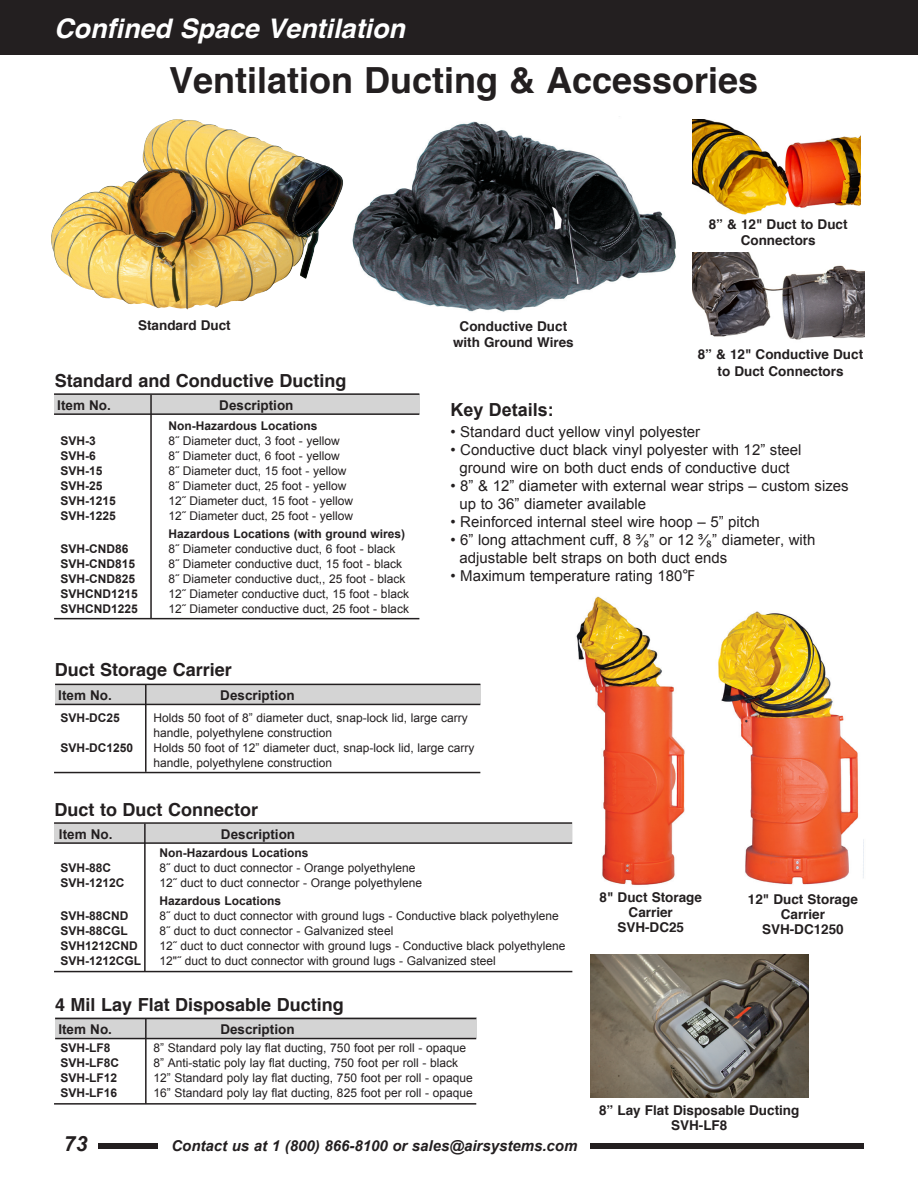
<style>
.page{position:relative;width:918px;height:1188px;background:#fff}
.page>*{position:absolute;margin:0;border:0;box-sizing:border-box;transform-origin:0 0}
.t1{font:700 36px "Helvetica";color:#231f20}
.t2{font:italic 700 27px "Helvetica";color:#fff}
.t3{font:italic 700 21px "Arial";color:#231f20}
.t4{font:700 18px "Helvetica";color:#231f20}
.t5{font:700 18px "Arial";color:#231f20}
.t6{font:15px "Arial";color:#231f20}
.t7{font:italic 700 15px "Arial";color:#231f20}
.t8{font:700 13.5px/16.5px "Helvetica";color:#231f20;text-align:center}
.t9{font:700 13.5px "Arial";color:#231f20}
.t10{font:12px "Arial";color:#231f20}
.t11{font:700 12px "Arial";color:#231f20}
.s1{font-family:"Lucida Grande"}
</style>
<div class="page">
<div style="left:58px;top:1143px;width:806px;height:6px;background:#231f20"></div>
<div style="left:159px;top:1134px;width:431px;height:24px;background:#fff"></div>
<div style="left:0;top:0;width:914px;height:54px;background:#231f20"></div>
<hr style="left:914px;top:0;width:4px;height:54px;background:#231f20">
<div style="left:54px;top:1134px;width:43px;height:23px;background:#fff"></div>
<img style="left:51px;top:119px;width:292px;height:191px">
<img style="left:352px;top:121px;width:324px;height:191px">
<div style="left:54px;top:394px;width:365px;height:19px;background:#d4d4d4"></div>
<hr style="left:54px;top:393px;width:365px;height:2px;background:#231f20">
<hr style="left:54px;top:413px;width:365px;height:2px;background:#231f20">
<hr style="left:150px;top:395px;width:2px;height:224px;background:#231f20">
<hr style="left:54px;top:618px;width:365px;height:1px;background:#231f20">
<div style="left:55px;top:685px;width:425px;height:19px;background:#d4d4d4"></div>
<hr style="left:55px;top:684px;width:425px;height:1px;background:#231f20">
<hr style="left:55px;top:704px;width:425px;height:1px;background:#231f20">
<hr style="left:145px;top:685px;width:2px;height:87px;background:#231f20">
<hr style="left:54px;top:772px;width:426px;height:1px;background:#231f20">
<div style="left:54px;top:824px;width:518px;height:18px;background:#d4d4d4"></div>
<hr style="left:54px;top:822px;width:518px;height:2px;background:#231f20">
<hr style="left:54px;top:842px;width:518px;height:2px;background:#231f20">
<hr style="left:144px;top:824px;width:2px;height:148px;background:#231f20">
<hr style="left:54px;top:971px;width:518px;height:1px;background:#231f20">
<div style="left:55px;top:1017px;width:421px;height:21px;background:#d4d4d4"></div>
<hr style="left:55px;top:1018px;width:421px;height:1px;background:#231f20">
<hr style="left:55px;top:1038px;width:421px;height:1px;background:#231f20">
<hr style="left:54px;top:1103px;width:422px;height:2px;background:#231f20">
<img style="left:590px;top:954px;width:218px;height:143px">
<img style="left:572px;top:596px;width:113px;height:290px">
<img style="left:718px;top:611px;width:146px;height:274px">
<hr style="left:145px;top:1019px;width:2px;height:85px;background:#231f20">
<img style="left:692px;top:253px;width:172px;height:87px">
<img style="left:692px;top:119px;width:169px;height:96px">
<p class="t2" style="left:54px;top:6px;width:353px">Confined Space Ventilation</p>
<p class="t1" style="left:169px;top:52px;width:591px">Ventilation Ducting &amp; Accessories</p>
<p class="t8" style="left:138px;top:318px;width:94px">Standard Duct</p>
<p class="t4" style="left:55px;top:366px;width:293px">Standard and Conductive Ducting</p>
<p class="t9" style="left:57px;top:396px;width:55px">Item No.</p>
<p class="t9" style="left:219px;top:396px;width:76px">Description</p>
<p class="t11" style="left:169px;top:418px;width:151px">Non-Hazardous Locations</p>
<p class="t11" style="left:61px;top:433px;width:37px">SVH-3</p>
<p class="t10" style="left:169px;top:433px;width:173px">8˝ Diameter duct, 3 foot - yellow</p>
<p class="t11" style="left:61px;top:448px;width:37px">SVH-6</p>
<p class="t10" style="left:169px;top:448px;width:173px">8˝ Diameter duct, 6 foot - yellow</p>
<p class="t11" style="left:61px;top:463px;width:44px">SVH-15</p>
<p class="t10" style="left:169px;top:463px;width:180px">8˝ Diameter duct, 15 foot - yellow</p>
<p class="t11" style="left:61px;top:478px;width:44px">SVH-25</p>
<p class="t10" style="left:169px;top:478px;width:180px">8˝ Diameter duct, 25 foot - yellow</p>
<p class="t11" style="left:61px;top:493px;width:57px">SVH-1215</p>
<p class="t10" style="left:169px;top:493px;width:186px">12˝ Diameter duct, 15 foot - yellow</p>
<p class="t11" style="left:61px;top:508px;width:57px">SVH-1225</p>
<p class="t10" style="left:169px;top:508px;width:186px">12˝ Diameter duct, 25 foot - yellow</p>
<p class="t11" style="left:169px;top:526px;width:238px">Hazardous Locations (with ground wires)</p>
<p class="t11" style="left:61px;top:541px;width:70px">SVH-CND86</p>
<p class="t10" style="left:169px;top:541px;width:229px">8˝ Diameter conductive duct, 6 foot - black</p>
<p class="t11" style="left:61px;top:556px;width:76px">SVH-CND815</p>
<p class="t10" style="left:169px;top:556px;width:235px">8˝ Diameter conductive duct, 15 foot - black</p>
<p class="t11" style="left:61px;top:571px;width:76px">SVH-CND825</p>
<p class="t10" style="left:169px;top:571px;width:239px">8˝ Diameter conductive duct,, 25 foot - black</p>
<p class="t11" style="left:61px;top:586px;width:79px">SVHCND1215</p>
<p class="t10" style="left:169px;top:586px;width:242px">12˝ Diameter conductive duct, 15 foot - black</p>
<p class="t11" style="left:61px;top:601px;width:79px">SVHCND1225</p>
<p class="t10" style="left:169px;top:601px;width:242px">12˝ Diameter conductive duct, 25 foot - black</p>
<p class="t8" style="left:460px;top:318px;width:109px">Conductive Duct</p>
<p class="t8" style="left:453px;top:335px;width:122px">with Ground Wires</p>
<p class="t8" style="left:709px;top:216px;width:140px">8” &amp; 12" Duct to Duct<br>Connectors</p>
<p class="t8" style="left:698px;top:346px;width:167px">8” &amp; 12" Conductive Duct to Duct Connectors</p>
<p class="t5" style="left:450px;top:398px;width:105px">Key Details:</p>
<p class="t6" style="left:450px;top:422px;width:251px">• Standard duct yellow vinyl polyester</p>
<p class="t6" style="left:450px;top:440px;width:353px">• Conductive duct black vinyl polyester with 12” steel</p>
<p class="t6" style="left:460px;top:458px;width:332px">ground wire on both duct ends of conductive duct</p>
<p class="t6" style="left:450px;top:476px;width:400px">• 8” &amp; 12” diameter with external wear strips – custom sizes</p>
<p class="t6" style="left:460px;top:494px;width:188px">up to 36” diameter available</p>
<p class="t6" style="left:450px;top:512px;width:311px">• Reinforced internal steel wire hoop – 5” pitch</p>
<p class="t6" style="left:450px;top:530px;width:367px">• 6” long attachment cuff, 8 ³⁄<span class="s1">₈</span>” or 12 ³⁄<span class="s1">₈</span>” diameter, with</p>
<p class="t6" style="left:460px;top:548px;width:269px">adjustable belt straps on both duct ends</p>
<p class="t6" style="left:450px;top:566px;width:246px">• Maximum temperature rating 180<span class="s1">℉</span></p>
<p class="t4" style="left:55px;top:655px;width:179px">Duct Storage Carrier</p>
<p class="t11" style="left:61px;top:710px;width:61px">SVH-DC25</p>
<p class="t10" style="left:154px;top:710px;width:316px">Holds 50 foot of 8” diameter duct, snap-lock lid, large carry</p>
<p class="t10" style="left:154px;top:725px;width:180px">handle, polyethylene construction</p>
<p class="t11" style="left:61px;top:740px;width:74px">SVH-DC1250</p>
<p class="t10" style="left:154px;top:740px;width:322px">Holds 50 foot of 12” diameter duct, snap-lock lid, large carry</p>
<p class="t10" style="left:154px;top:755px;width:180px">handle, polyethylene construction</p>
<p class="t9" style="left:58px;top:686px;width:55px">Item No.</p>
<p class="t9" style="left:220px;top:686px;width:76px">Description</p>
<p class="t4" style="left:55px;top:795px;width:205px">Duct to Duct Connector</p>
<p class="t9" style="left:59px;top:825px;width:55px">Item No.</p>
<p class="t9" style="left:221px;top:825px;width:76px">Description</p>
<p class="t11" style="left:160px;top:845px;width:151px">Non-Hazardous Locations</p>
<p class="t11" style="left:61px;top:860px;width:52px">SVH-88C</p>
<p class="t10" style="left:160px;top:860px;width:257px">8˝ duct to duct connector - Orange polyethylene</p>
<p class="t11" style="left:61px;top:875px;width:66px">SVH-1212C</p>
<p class="t10" style="left:160px;top:875px;width:264px">12˝ duct to duct connector - Orange polyethylene</p>
<p class="t11" style="left:160px;top:893px;width:123px">Hazardous Locations</p>
<p class="t11" style="left:61px;top:908px;width:70px">SVH-88CND</p>
<p class="t10" style="left:160px;top:908px;width:401px">8˝ duct to duct connector with ground lugs - Conductive black polyethylene</p>
<p class="t11" style="left:61px;top:923px;width:69px">SVH-88CGL</p>
<p class="t10" style="left:160px;top:923px;width:235px">8˝ duct to duct connector - Galvanized steel</p>
<p class="t11" style="left:61px;top:938px;width:79px">SVH1212CND</p>
<p class="t10" style="left:160px;top:938px;width:407px">12˝ duct to duct connector with ground lugs - Conductive black polyethylene</p>
<p class="t11" style="left:61px;top:953px;width:82px">SVH-1212CGL</p>
<p class="t10" style="left:160px;top:953px;width:338px">12"˝ duct to duct connector with ground lugs - Galvanized steel</p>
<p class="t4" style="left:55px;top:990px;width:290px">4 Mil Lay Flat Disposable Ducting</p>
<p class="t9" style="left:58px;top:1021px;width:55px">Item No.</p>
<p class="t9" style="left:220px;top:1021px;width:76px">Description</p>
<p class="t11" style="left:61px;top:1040px;width:52px">SVH-LF8</p>
<p class="t10" style="left:154px;top:1040px;width:314px">8” Standard poly lay flat ducting, 750 foot per roll - opaque</p>
<p class="t11" style="left:61px;top:1055px;width:60px">SVH-LF8C</p>
<p class="t10" style="left:154px;top:1055px;width:306px">8” Anti-static poly lay flat ducting, 750 foot per roll - black</p>
<p class="t11" style="left:61px;top:1070px;width:58px">SVH-LF12</p>
<p class="t10" style="left:154px;top:1070px;width:321px">12” Standard poly lay flat ducting, 750 foot per roll - opaque</p>
<p class="t11" style="left:61px;top:1085px;width:58px">SVH-LF16</p>
<p class="t10" style="left:154px;top:1085px;width:321px">16” Standard poly lay flat ducting, 825 foot per roll - opaque</p>
<p class="t3" style="left:64px;top:1130px;width:25px">73</p>
<p class="t7" style="left:171px;top:1136px;width:408px">Contact us at 1 (800) 866-8100 or sales@airsystems.com</p>
<p class="t8" style="left:600px;top:890px;width:104px;line-height:15px">8" Duct Storage<br>Carrier</p>
<p class="t8" style="left:617px;top:920px;width:68px">SVH-DC25</p>
<p class="t8" style="left:748px;top:892px;width:111px;line-height:15px">12" Duct Storage<br>Carrier</p>
<p class="t8" style="left:762px;top:921px;width:83px">SVH-DC1250</p>
<p class="t8" style="left:599px;top:1102px;width:202px">8” Lay Flat Disposable Ducting</p>
<p class="t8" style="left:671px;top:1117px;width:58px">SVH-LF8</p>
</div>
